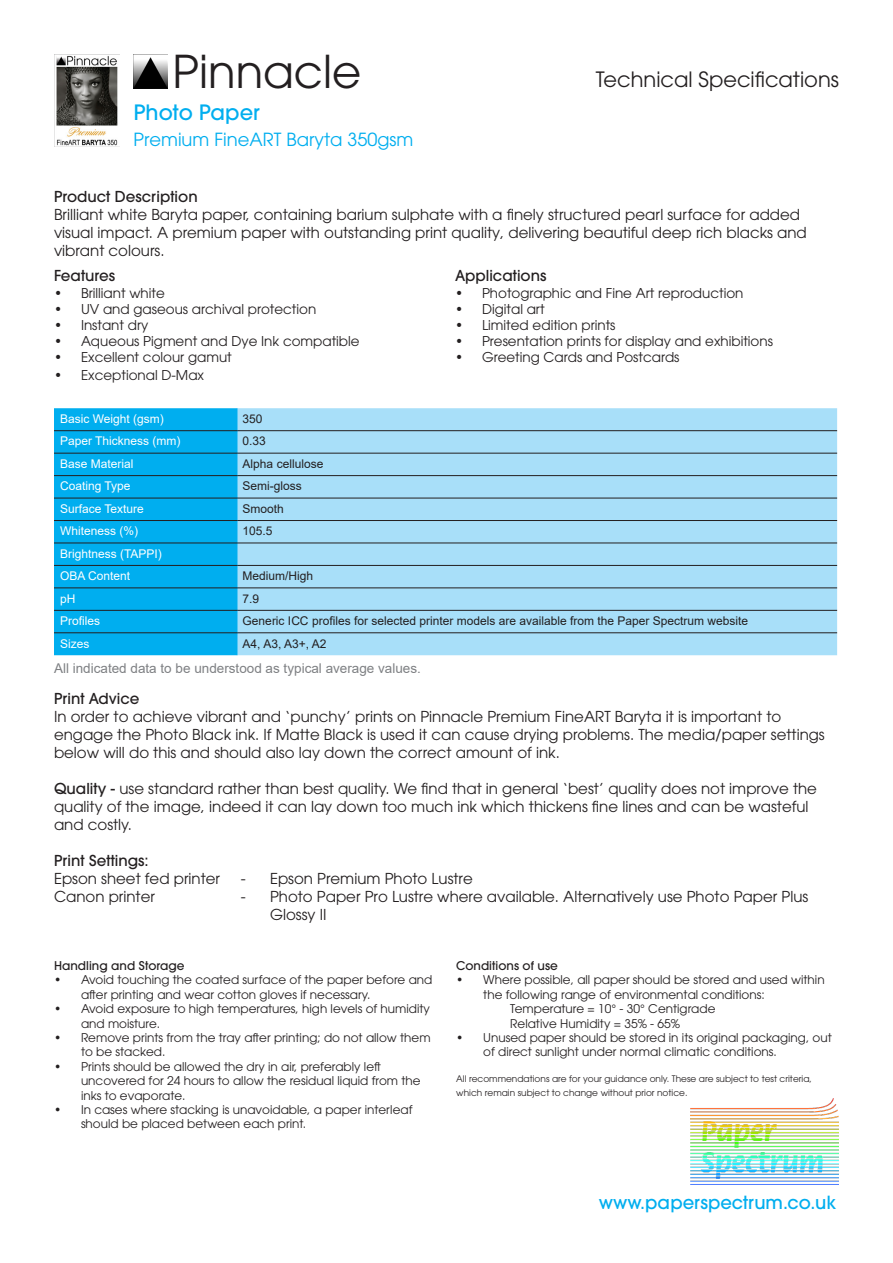
<style>
.page{position:relative;width:893px;height:1263px;background:#fff}
.page>*{position:absolute;margin:0;border:0;box-sizing:border-box;transform-origin:0 0}
.t1{font:45px "ITC Avant Garde Pro";color:#231f20}
.t2{font:21px "ITC Avant Garde Pro";color:#231f20}
.t3{font:500 21px "ITC Avant Garde Pro";color:#00aeef}
.t4{font:18px "ITC Avant Garde Pro";color:#00aeef}
.t5{font:500 18px "ITC Avant Garde Pro";color:#00aeef}
.t6{font:15px/18px "ITC Avant Garde Pro";color:#231f20}
.t7{font:500 15px "ITC Avant Garde Pro";color:#231f20}
.t8{font:13.5px "ITC Avant Garde Pro";color:#231f20}
.t9{font:13.5px "Arial";color:#7e8083}
.t10{font:12px/14.4px "ITC Avant Garde Pro";color:#231f20}
.t11{font:12px "Arial";color:#231f20}
.t12{font:12px "Arial";color:#fff}
.t13{font:500 12px "ITC Avant Garde Pro";color:#231f20}
.t14{font:9px/14.4px "ITC Avant Garde Pro";color:#231f20}
.s1{font-weight:500}
</style>
<div class="page">
<img style="left:134px;top:57px;width:33px;height:31px">
<img style="left:690px;top:1098px;width:148px;height:87px">
<div style="left:237px;top:408px;width:600px;height:247px;background:#a8dff9"></div>
<hr style="left:237px;top:430px;width:600px;height:1px;background:#231f20">
<hr style="left:237px;top:453px;width:600px;height:1px;background:#231f20">
<hr style="left:237px;top:475px;width:600px;height:1px;background:#231f20">
<hr style="left:237px;top:498px;width:600px;height:1px;background:#231f20">
<hr style="left:237px;top:520px;width:600px;height:1px;background:#231f20">
<hr style="left:237px;top:543px;width:600px;height:1px;background:#231f20">
<hr style="left:237px;top:565px;width:600px;height:1px;background:#231f20">
<hr style="left:237px;top:588px;width:600px;height:1px;background:#231f20">
<hr style="left:237px;top:610px;width:600px;height:1px;background:#231f20">
<hr style="left:237px;top:632px;width:600px;height:1px;background:#231f20">
<div style="left:54px;top:408px;width:183px;height:247px;background:#00aeef"></div>
<hr style="left:54px;top:430px;width:183px;height:1px;background:#231f20">
<hr style="left:54px;top:453px;width:183px;height:1px;background:#231f20">
<hr style="left:54px;top:475px;width:183px;height:1px;background:#231f20">
<hr style="left:54px;top:498px;width:183px;height:1px;background:#231f20">
<hr style="left:54px;top:520px;width:183px;height:1px;background:#231f20">
<hr style="left:54px;top:543px;width:183px;height:1px;background:#231f20">
<hr style="left:54px;top:565px;width:183px;height:1px;background:#231f20">
<hr style="left:54px;top:588px;width:183px;height:1px;background:#231f20">
<hr style="left:54px;top:610px;width:183px;height:1px;background:#231f20">
<hr style="left:54px;top:632px;width:183px;height:1px;background:#231f20">
<img style="left:54px;top:54px;width:65px;height:92px">
<p class="t1" style="left:173px;top:44px;width:190px">Pinnacle</p>
<p class="t3" style="left:134px;top:99px;width:128px">Photo Paper</p>
<p class="t4" style="left:134px;top:128px;width:281px">Premium FineART Baryta 350gsm</p>
<p class="t2" style="left:596px;top:66px;width:245px">Technical Specifications</p>
<p class="t7" style="left:54px;top:187px;width:145px">Product Description</p>
<p class="t6" style="left:54px;top:205px;width:754px">Brilliant white Baryta paper, containing barium sulphate with a finely structured pearl surface for added visual impact. A premium paper with outstanding print quality, delivering beautiful deep rich blacks and vibrant colours.</p>
<p class="t7" style="left:54px;top:266px;width:63px">Features</p>
<p class="t8" style="left:54px;top:284px;width:112px">• Brilliant white</p>
<p class="t8" style="left:54px;top:300px;width:264px">• UV and gaseous archival protection</p>
<p class="t8" style="left:54px;top:317px;width:96px">• Instant dry</p>
<p class="t8" style="left:54px;top:333px;width:307px">• Aqueous Pigment and Dye Ink compatible</p>
<p class="t8" style="left:54px;top:349px;width:179px">• Excellent colour gamut</p>
<p class="t8" style="left:54px;top:367px;width:152px">• Exceptional D-Max</p>
<p class="t7" style="left:455px;top:266px;width:93px">Applications</p>
<p class="t8" style="left:455px;top:284px;width:290px">• Photographic and Fine Art reproduction</p>
<p class="t8" style="left:455px;top:300px;width:91px">• Digital art</p>
<p class="t8" style="left:455px;top:317px;width:162px">• Limited edition prints</p>
<p class="t8" style="left:455px;top:333px;width:319px">• Presentation prints for display and exhibitions</p>
<p class="t8" style="left:455px;top:349px;width:226px">• Greeting Cards and Postcards</p>
<p class="t12" style="left:60px;top:410px;width:105px">Basic Weight (gsm)</p>
<p class="t12" style="left:60px;top:433px;width:122px">Paper Thickness (mm)</p>
<p class="t12" style="left:60px;top:455px;width:75px">Base Material</p>
<p class="t12" style="left:60px;top:478px;width:72px">Coating Type</p>
<p class="t12" style="left:60px;top:500px;width:85px">Surface Texture</p>
<p class="t12" style="left:60px;top:523px;width:80px">Whiteness (%)</p>
<p class="t12" style="left:60px;top:545px;width:103px">Brightness (TAPPI)</p>
<p class="t12" style="left:60px;top:568px;width:72px">OBA Content</p>
<p class="t12" style="left:60px;top:590px;width:17px">pH</p>
<p class="t12" style="left:60px;top:613px;width:42px">Profiles</p>
<p class="t12" style="left:60px;top:635px;width:31px">Sizes</p>
<p class="t11" style="left:243px;top:410px;width:22px">350</p>
<p class="t11" style="left:243px;top:433px;width:25px">0.33</p>
<p class="t11" style="left:243px;top:455px;width:82px">Alpha cellulose</p>
<p class="t11" style="left:243px;top:478px;width:61px">Semi-gloss</p>
<p class="t11" style="left:243px;top:500px;width:43px">Smooth</p>
<p class="t11" style="left:243px;top:523px;width:32px">105.5</p>
<p class="t11" style="left:243px;top:568px;width:72px">Medium/High</p>
<p class="t11" style="left:243px;top:590px;width:18px">7.9</p>
<p class="t11" style="left:243px;top:613px;width:507px">Generic ICC profiles for selected printer models are available from the Paper Spectrum website</p>
<p class="t11" style="left:243px;top:635px;width:85px">A4, A3, A3+, A2</p>
<p class="t9" style="left:54px;top:659px;width:368px">All indicated data to be understood as typical average values.</p>
<p class="t7" style="left:54px;top:689px;width:87px">Print Advice</p>
<p class="t6" style="left:54px;top:707px;width:729px">In order to achieve vibrant and ‘punchy’ prints on Pinnacle Premium FineART Baryta it is important to</p>
<p class="t6" style="left:54px;top:725px;width:772px">engage the Photo Black ink. If Matte Black is used it can cause drying problems. The media/paper settings below will do this and should also lay down the correct amount of ink.</p>
<p class="t6" style="left:54px;top:779px;width:764px"><span class="s1">Quality -</span> use standard rather than best quality. We find that in general ‘best’ quality does not improve the quality of the image, indeed it can lay down too much ink which thickens fine lines and can be wasteful and costly.</p>
<p class="t7" style="left:54px;top:851px;width:96px">Print Settings:</p>
<p class="t6" style="left:54px;top:869px;width:168px">Epson sheet fed printer</p>
<p class="t6" style="left:241px;top:869px;width:233px">- Epson Premium Photo Lustre</p>
<p class="t6" style="left:54px;top:887px;width:102px">Canon printer</p>
<p class="t6" style="left:270px;top:887px;width:540px;text-indent:-29px">- Photo Paper Pro Lustre where available. Alternatively use Photo Paper Plus<br>Glossy II</p>
<p class="t13" style="left:54px;top:958px;width:132px">Handling and Storage</p>
<p class="t10" style="left:81px;top:972px;width:353px;text-indent:-27px">• Avoid touching the coated surface of the paper before and after printing and wear cotton gloves if necessary.</p>
<p class="t10" style="left:81px;top:1001px;width:350px;text-indent:-27px">• Avoid exposure to high temperatures, high levels of humidity and moisture.</p>
<p class="t10" style="left:81px;top:1030px;width:351px;text-indent:-27px">• Remove prints from the tray after printing; do not allow them to be stacked.</p>
<p class="t10" style="left:81px;top:1059px;width:341px;text-indent:-27px">• Prints should be allowed the dry in air, preferably left uncovered for 24 hours to allow the residual liquid from the inks to evaporate.</p>
<p class="t10" style="left:81px;top:1102px;width:333px;text-indent:-27px">• In cases where stacking is unavoidable, a paper interleaf should be placed between each print.</p>
<p class="t13" style="left:456px;top:958px;width:103px">Conditions of use</p>
<p class="t10" style="left:483px;top:972px;width:343px;text-indent:-27px">• Where possible, all paper should be stored and used within the following range of environmental conditions:</p>
<p class="t10" style="left:510px;top:1001px;width:207px">Temperature = 10° - 30° Centigrade</p>
<p class="t10" style="left:510px;top:1016px;width:171px">Relative Humidity = 35% - 65%</p>
<p class="t10" style="left:483px;top:1030px;width:350px;text-indent:-27px">• Unused paper should be stored in its original packaging, out of direct sunlight under normal climatic conditions.</p>
<p class="t14" style="left:456px;top:1071px;width:357px">All recommendations are for your guidance only. These are subject to test criteria, which remain subject to change without prior notice.</p>
<p class="t5" style="left:599px;top:1191px;width:239px">www.paperspectrum.co.uk</p>
</div>
